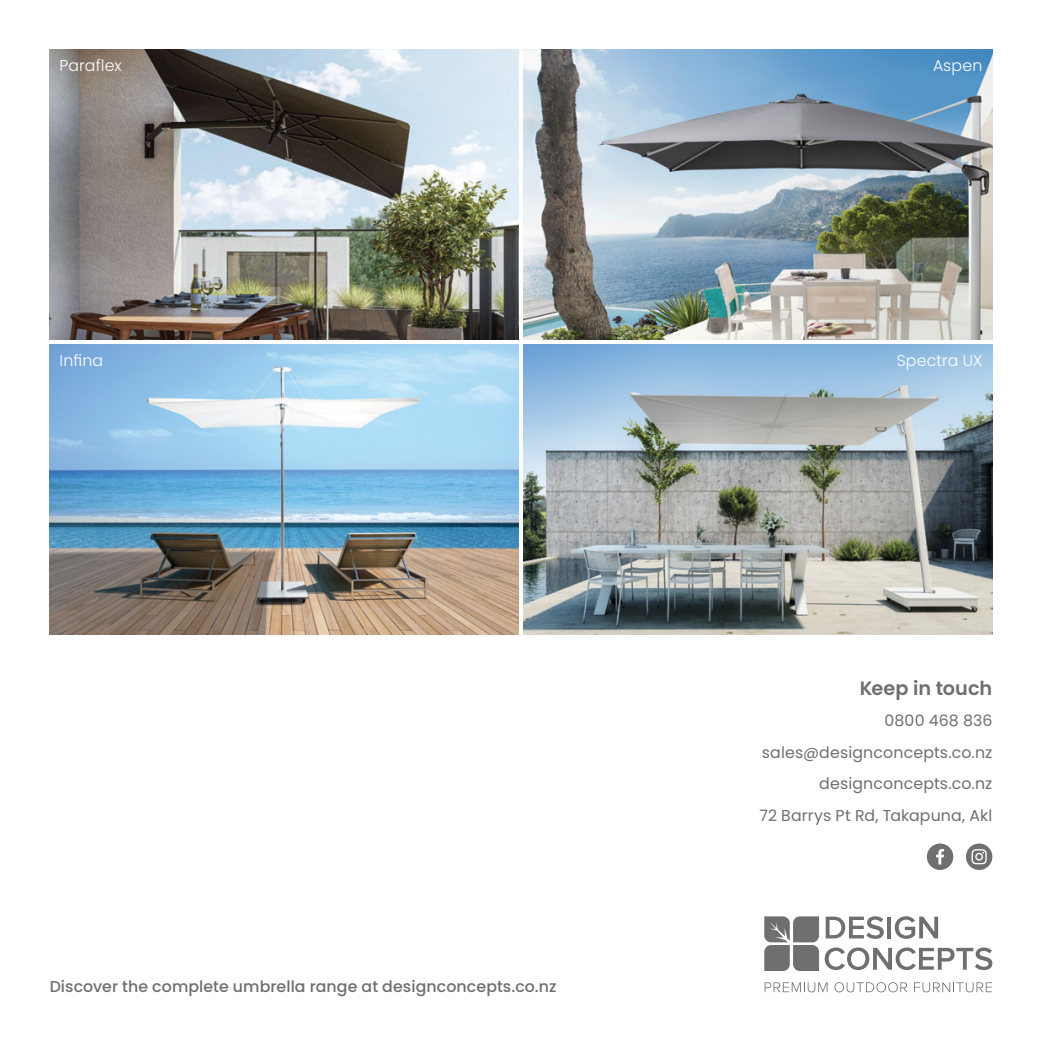
<style>
.page{position:relative;width:1042px;height:1042px;background:#fff}
.page>*{position:absolute;margin:0;border:0;box-sizing:border-box;transform-origin:0 0}
.t1{font:600 19.25px "Poppins";color:#706f6f}
.t2{font:15.75px/31.5px "Poppins";letter-spacing:.01em;color:#706f6f;text-align:right}
.t3{font:500 15.75px "Poppins";letter-spacing:.01em;color:#6d6e71}
.t4{font:300 15.75px "Poppins";letter-spacing:.01em;color:#fff}
</style>
<div class="page">
<img style="left:50px;top:50px;width:468px;height:290px">
<img style="left:50px;top:344px;width:468px;height:291px">
<img style="left:523px;top:50px;width:469px;height:290px">
<img style="left:523px;top:344px;width:469px;height:291px">
<svg style="left:764px;top:916px;width:55px;height:55px;background:#878686"></svg>
<svg style="left:825px;top:916px;width:59px;height:23px"></svg>
<hr style="left:887px;top:916px;width:4px;height:22px;background:#706f6f">
<svg style="left:895px;top:916px;width:43px;height:23px"></svg>
<svg style="left:825px;top:947px;width:167px;height:23px"></svg>
<svg style="left:764px;top:982px;width:63px;height:10px"></svg>
<svg style="left:834px;top:982px;width:73px;height:10px"></svg>
<svg style="left:914px;top:982px;width:78px;height:10px"></svg>
<div style="left:966px;top:843px;width:26px;height:27px;background:#706f6f;border-radius:50%"></div>
<svg style="left:971px;top:849px;width:15px;height:15px"></svg>
<div style="left:927px;top:843px;width:26px;height:27px;background:#706f6f;border-radius:50%"></div>
<svg style="left:936px;top:849px;width:8px;height:15px"></svg>
<p class="t4" style="left:60px;top:56px;width:64px">Paraflex</p>
<p class="t4" style="left:933px;top:60px;width:51px">Aspen</p>
<p class="t4" style="left:60px;top:352px;width:45px">Infina</p>
<p class="t4" style="left:896px;top:355px;width:87px">Spectra UX</p>
<p class="t3" style="left:50px;top:980px;width:508px">Discover the complete umbrella range at designconcepts.co.nz</p>
<p class="t1" style="left:859px;top:680px;width:134px">Keep in touch</p>
<p class="t2" style="left:759px;top:707px;width:234px">0800 468 836 sales@designconcepts.co.nz designconcepts.co.nz<br>72 Barrys Pt Rd, Takapuna, Akl</p>
</div>
